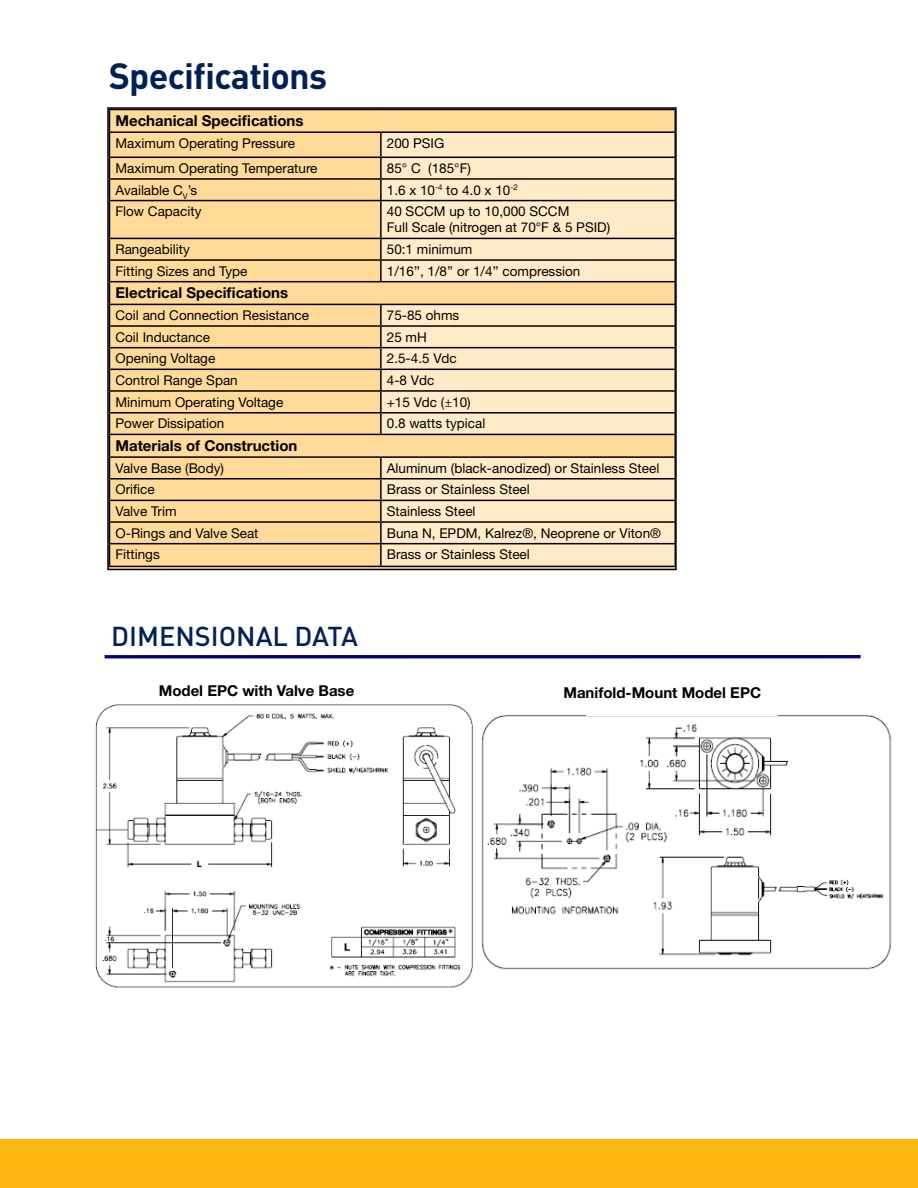
<style>
.page{position:relative;width:918px;height:1188px;background:#fff}
.page>*{position:absolute;margin:0;border:0;box-sizing:border-box;transform-origin:0 0}
.t1{font:700 36px "DINOT";letter-spacing:-.02em;color:#002157}
.t2{font:500 27px "DINOT";color:#002157}
.t3{font:700 15px "Helvetica Neue LT Std";color:#000}
.t4{font:13.5px/16.2px "Helvetica Neue LT Std";color:#000}
.s1{font-family:"Minion Pro"}
</style>
<div class="page">
<div style="left:0;top:1140px;width:918px;height:48px;background:#fdb913"></div>
<div style="left:108px;top:108px;width:568px;height:461px;background:#ffda98"></div>
<svg style="left:110px;top:133px;width:271px;height:433px"></svg>
<svg style="left:381px;top:133px;width:293px;height:433px;fill:#ffebc8"></svg>
<hr style="left:109px;top:131px;width:272px;height:2px;background:#000">
<hr style="left:381px;top:131px;width:295px;height:2px;background:#000">
<hr style="left:380px;top:133px;width:2px;height:24px;background:#000">
<hr style="left:109px;top:157px;width:272px;height:1px;background:#000">
<hr style="left:381px;top:157px;width:295px;height:1px;background:#000">
<hr style="left:380px;top:158px;width:2px;height:20px;background:#000">
<hr style="left:109px;top:178px;width:272px;height:2px;background:#000">
<hr style="left:381px;top:178px;width:295px;height:2px;background:#000">
<hr style="left:380px;top:180px;width:2px;height:20px;background:#000">
<hr style="left:109px;top:200px;width:272px;height:1px;background:#000">
<hr style="left:381px;top:200px;width:295px;height:1px;background:#000">
<hr style="left:380px;top:201px;width:2px;height:37px;background:#000">
<hr style="left:109px;top:238px;width:272px;height:1px;background:#000">
<hr style="left:381px;top:238px;width:295px;height:1px;background:#000">
<hr style="left:380px;top:239px;width:2px;height:20px;background:#000">
<hr style="left:109px;top:259px;width:272px;height:2px;background:#000">
<hr style="left:381px;top:259px;width:295px;height:2px;background:#000">
<hr style="left:380px;top:261px;width:2px;height:20px;background:#000">
<hr style="left:109px;top:281px;width:272px;height:1px;background:#000">
<hr style="left:381px;top:281px;width:295px;height:1px;background:#000">
<hr style="left:109px;top:304px;width:272px;height:1px;background:#000">
<hr style="left:381px;top:304px;width:295px;height:1px;background:#000">
<hr style="left:380px;top:305px;width:2px;height:20px;background:#000">
<hr style="left:109px;top:325px;width:272px;height:2px;background:#000">
<hr style="left:381px;top:325px;width:295px;height:2px;background:#000">
<hr style="left:380px;top:327px;width:2px;height:20px;background:#000">
<hr style="left:109px;top:347px;width:272px;height:1px;background:#000">
<hr style="left:381px;top:347px;width:295px;height:1px;background:#000">
<hr style="left:380px;top:348px;width:2px;height:21px;background:#000">
<hr style="left:109px;top:369px;width:272px;height:1px;background:#000">
<hr style="left:381px;top:369px;width:295px;height:1px;background:#000">
<hr style="left:380px;top:370px;width:2px;height:20px;background:#000">
<hr style="left:109px;top:390px;width:272px;height:2px;background:#000">
<hr style="left:381px;top:390px;width:295px;height:2px;background:#000">
<hr style="left:380px;top:392px;width:2px;height:20px;background:#000">
<hr style="left:109px;top:412px;width:272px;height:2px;background:#000">
<hr style="left:381px;top:412px;width:295px;height:2px;background:#000">
<hr style="left:380px;top:414px;width:2px;height:20px;background:#000">
<hr style="left:109px;top:434px;width:272px;height:1px;background:#000">
<hr style="left:381px;top:434px;width:295px;height:1px;background:#000">
<hr style="left:109px;top:456px;width:272px;height:2px;background:#000">
<hr style="left:381px;top:456px;width:295px;height:2px;background:#000">
<hr style="left:380px;top:458px;width:2px;height:20px;background:#000">
<hr style="left:109px;top:478px;width:272px;height:2px;background:#000">
<hr style="left:381px;top:478px;width:295px;height:2px;background:#000">
<hr style="left:380px;top:480px;width:2px;height:20px;background:#000">
<hr style="left:109px;top:500px;width:272px;height:1px;background:#000">
<hr style="left:381px;top:500px;width:295px;height:1px;background:#000">
<hr style="left:380px;top:501px;width:2px;height:20px;background:#000">
<hr style="left:109px;top:521px;width:272px;height:2px;background:#000">
<hr style="left:381px;top:521px;width:295px;height:2px;background:#000">
<hr style="left:380px;top:523px;width:2px;height:20px;background:#000">
<hr style="left:109px;top:543px;width:272px;height:1px;background:#000">
<hr style="left:381px;top:543px;width:295px;height:1px;background:#000">
<hr style="left:380px;top:544px;width:2px;height:22px;background:#000">
<hr style="left:109px;top:566px;width:272px;height:1px;background:#000">
<hr style="left:381px;top:566px;width:295px;height:1px;background:#000">
<div style="left:107px;top:107px;width:570px;height:463px;border:2px solid #000"></div>
<img style="left:95px;top:704px;width:378px;height:284px">
<hr style="left:105px;top:655px;width:756px;height:3px;background:#000080">
<img style="left:481px;top:715px;width:411px;height:255px">
<h1 class="t1" style="left:109px;top:51px;width:220px">Specifications</h1>
<p class="t3" style="left:116px;top:112px;width:189px">Mechanical Specifications</p>
<p class="t4" style="left:116px;top:135px;width:181px">Maximum Operating Pressure</p>
<p class="t4" style="left:387px;top:135px;width:59px">200 PSIG</p>
<p class="t4" style="left:116px;top:160px;width:204px">Maximum Operating Temperature</p>
<p class="t4" style="left:387px;top:160px;width:86px">85° C (185°F)</p>
<p class="t4" style="left:116px;top:181px;width:83px">Available C<sub>V</sub>’s</p>
<p class="t4" style="left:387px;top:181px;width:132px">1.6 x 10<sup>-4</sup> to 4.0 x 10<sup>-2</sup></p>
<p class="t4" style="left:116px;top:203px;width:87px">Flow Capacity</p>
<p class="t4" style="left:387px;top:203px;width:225px">40 SCCM up to 10,000 SCCM<br>Full Scale (nitrogen at 70°F &amp; 5 PSID)</p>
<p class="t4" style="left:116px;top:241px;width:76px">Rangeability</p>
<p class="t4" style="left:387px;top:241px;width:87px">50:1 minimum</p>
<p class="t4" style="left:116px;top:263px;width:134px">Fitting Sizes and Type</p>
<p class="t4" style="left:387px;top:263px;width:195px">1/16’’, 1/8’’ or 1/4’’ compression</p>
<p class="t3" style="left:116px;top:284px;width:174px">Electrical Specifications</p>
<p class="t4" style="left:116px;top:307px;width:195px">Coil and Connection Resistance</p>
<p class="t4" style="left:387px;top:307px;width:74px">75-85 ohms</p>
<p class="t4" style="left:116px;top:329px;width:96px">Coil Inductance</p>
<p class="t4" style="left:387px;top:329px;width:42px">25 mH</p>
<p class="t4" style="left:116px;top:350px;width:101px">Opening Voltage</p>
<p class="t4" style="left:387px;top:350px;width:72px">2.5-4.5 Vdc</p>
<p class="t4" style="left:116px;top:372px;width:124px">Control Range Span</p>
<p class="t4" style="left:387px;top:372px;width:49px">4-8 Vdc</p>
<p class="t4" style="left:116px;top:394px;width:169px">Minimum Operating Voltage</p>
<p class="t4" style="left:387px;top:394px;width:85px">+15 Vdc (<span class="s1">±</span>10)</p>
<p class="t4" style="left:116px;top:415px;width:110px">Power Dissipation</p>
<p class="t4" style="left:387px;top:415px;width:100px">0.8 watts typical</p>
<p class="t3" style="left:116px;top:436px;width:183px">Materials of Construction</p>
<p class="t4" style="left:116px;top:460px;width:110px">Valve Base (Body)</p>
<p class="t4" style="left:387px;top:460px;width:274px">Aluminum (black-anodized) or Stainless Steel</p>
<p class="t4" style="left:116px;top:481px;width:41px">Orifice</p>
<p class="t4" style="left:387px;top:481px;width:144px">Brass or Stainless Steel</p>
<p class="t4" style="left:116px;top:503px;width:63px">Valve Trim</p>
<p class="t4" style="left:387px;top:503px;width:90px">Stainless Steel</p>
<p class="t4" style="left:116px;top:525px;width:145px">O-Rings and Valve Seat</p>
<p class="t4" style="left:387px;top:525px;width:276px">Buna N, EPDM, Kalrez®, Neoprene or Viton®</p>
<p class="t4" style="left:116px;top:546px;width:46px">Fittings</p>
<p class="t4" style="left:387px;top:546px;width:144px">Brass or Stainless Steel</p>
<h2 class="t2" style="left:111px;top:618px;width:248px">DIMENSIONAL DATA</h2>
<p class="t3" style="left:159px;top:682px;width:197px">Model EPC with Valve Base</p>
<p class="t3" style="left:563px;top:684px;width:199px">Manifold-Mount Model EPC</p>
</div>
